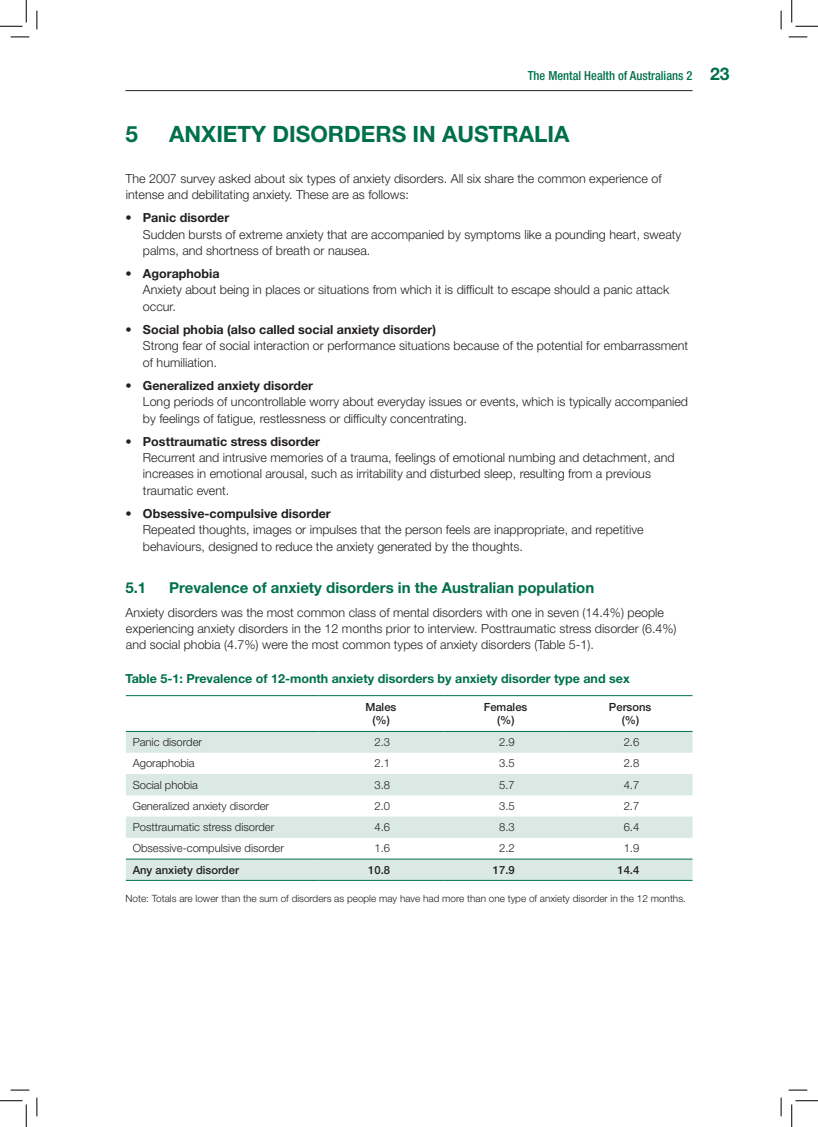
<style>
.page{position:relative;width:818px;height:1127px;background:#fff}
.page>*{position:absolute;margin:0;border:0;box-sizing:border-box;transform-origin:0 0}
.t1{font:700 22.5px "Helvetica Neue LT Std";color:#007049}
.t2{font:700 15px "Helvetica Neue LT Std";color:#007049}
.t3{font:300 12.5px/16.2px "Helvetica Neue LT Std";color:#231f20}
.t4{font:700 12.5px "Helvetica Neue LT Std";color:#007049}
.t5{font:500 condensed 12.5px "Helvetica Neue LT Std";color:#007049}
.t6{font:300 11.25px "Helvetica Neue LT Std";color:#231f20}
.t7{font:500 11.25px/13.8px "Helvetica Neue LT Std";color:#231f20;text-align:center}
.t8{font:300 10px "Helvetica Neue LT Std";color:#231f20}
.s1{font-weight:700;font-stretch:normal;font-size:17.5px}
.s2{font-weight:700}
</style>
<div class="page">
<hr style="left:125px;top:90px;width:567px;height:1px;background:#231f20">
<svg style="left:126px;top:732px;width:566px;height:147px;fill:#dae9e4"></svg>
<hr style="left:126px;top:695px;width:193px;height:1px;background:#007049">
<hr style="left:319px;top:695px;width:124px;height:1px;background:#007049">
<hr style="left:443px;top:695px;width:125px;height:1px;background:#007049">
<hr style="left:568px;top:695px;width:124px;height:1px;background:#007049">
<hr style="left:126px;top:731px;width:193px;height:1px;background:#007049">
<hr style="left:319px;top:731px;width:124px;height:1px;background:#007049">
<hr style="left:443px;top:731px;width:125px;height:1px;background:#007049">
<hr style="left:568px;top:731px;width:124px;height:1px;background:#007049">
<hr style="left:126px;top:858px;width:193px;height:1px;background:#007049">
<hr style="left:319px;top:858px;width:124px;height:1px;background:#007049">
<hr style="left:443px;top:858px;width:125px;height:1px;background:#007049">
<hr style="left:568px;top:858px;width:124px;height:1px;background:#007049">
<hr style="left:126px;top:879px;width:193px;height:1px;background:#007049">
<hr style="left:319px;top:879px;width:124px;height:1px;background:#007049">
<hr style="left:443px;top:879px;width:125px;height:1px;background:#007049">
<hr style="left:568px;top:879px;width:124px;height:1px;background:#007049">
<svg style="left:11px;top:36px;width:18px;height:2px"></svg>
<svg style="left:788px;top:36px;width:19px;height:2px"></svg>
<svg style="left:11px;top:1089px;width:18px;height:1px"></svg>
<svg style="left:788px;top:1089px;width:19px;height:1px"></svg>
<svg style="left:36px;top:11px;width:2px;height:18px"></svg>
<svg style="left:36px;top:1097px;width:2px;height:18px"></svg>
<svg style="left:780px;top:11px;width:2px;height:18px"></svg>
<svg style="left:780px;top:1097px;width:2px;height:18px"></svg>
<svg style="left:0;top:0;width:27px;height:27px"></svg>
<svg style="left:0;top:1100px;width:27px;height:26px"></svg>
<svg style="left:791px;top:0;width:27px;height:27px"></svg>
<svg style="left:791px;top:1100px;width:27px;height:26px"></svg>
<p class="t5" style="left:528px;top:68px;width:203px">The Mental Health of Australians 2 <span class="s1">23</span></p>
<h1 class="t1" style="left:125px;top:120px;width:14px">5</h1>
<h1 class="t1" style="left:169px;top:120px;width:47px">Anxiety</h1>
<h1 class="t1" style="left:273px;top:120px;width:55px">Disorder</h1>
<h1 class="t1" style="left:392px;top:120px;width:112px">s in Australia</h1>
<p class="t3" style="left:125px;top:170px;width:538px">The 2007 survey asked about six types of anxiety disorders. All six share the common experience of intense and debilitating anxiety. These are as follows:</p>
<p class="t3" style="left:143px;top:209px;width:540px;text-indent:-18px">• <span class="s2">Panic disorder<br></span>Sudden bursts of extreme anxiety that are accompanied by symptoms like a pounding heart, sweaty palms, and shortness of breath or nausea.</p>
<p class="t3" style="left:143px;top:265px;width:528px;text-indent:-18px">• <span class="s2">Agoraphobia<br></span>Anxiety about being in places or situations from which it is difficult to escape should a panic attack occur.</p>
<p class="t3" style="left:143px;top:321px;width:547px;text-indent:-18px">• <span class="s2">Social phobia (also called social anxiety disorder)<br></span>Strong fear of social interaction or performance situations because of the potential for embarrassment of humiliation.</p>
<p class="t3" style="left:143px;top:377px;width:547px;text-indent:-18px">• <span class="s2">Generalized anxiety disorder<br></span>Long periods of uncontrollable worry about everyday issues or events, which is typically accompanied by feelings of fatigue, restlessness or difficulty concentrating.</p>
<p class="t3" style="left:143px;top:433px;width:533px;text-indent:-18px">• <span class="s2">Posttraumatic stress disorder<br></span>Recurrent and intrusive memories of a trauma, feelings of emotional numbing and detachment, and increases in emotional arousal, such as irritability and disturbed sleep, resulting from a previous traumatic event.</p>
<p class="t3" style="left:143px;top:505px;width:502px;text-indent:-18px">• <span class="s2">Obsessive-compulsive disorder<br></span>Repeated thoughts, images or impulses that the person feels are inappropriate, and repetitive behaviours, designed to reduce the anxiety generated by the thoughts.</p>
<p class="t2" style="left:125px;top:578px;width:22px">5.1</p>
<p class="t2" style="left:169px;top:578px;width:426px">Prevalence of anxiety disorders in the Australian population</p>
<p class="t3" style="left:125px;top:603px;width:553px">Anxiety disorders was the most common class of mental disorders with one in seven (14.4%) people experiencing anxiety disorders in the 12 months prior to interview. Posttraumatic stress disorder (6.4%) and social phobia (4.7%) were the most common types of anxiety disorders (Table 5-1).</p>
<p class="t4" style="left:125px;top:671px;width:506px">Table 5‑1: Prevalence of 12-month anxiety disorders by anxiety disorder type and sex</p>
<p class="t7" style="left:365px;top:699px;width:33px">Males (%)</p>
<p class="t7" style="left:484px;top:699px;width:45px">Females (%)</p>
<p class="t7" style="left:609px;top:699px;width:44px">Persons (%)</p>
<p class="t6" style="left:133px;top:735px;width:71px">Panic disorder</p>
<p class="t6" style="left:374px;top:735px;width:17px">2.3</p>
<p class="t6" style="left:499px;top:735px;width:17px">2.9</p>
<p class="t6" style="left:624px;top:735px;width:17px">2.6</p>
<p class="t6" style="left:133px;top:756px;width:64px">Agoraphobia</p>
<p class="t6" style="left:374px;top:756px;width:17px">2.1</p>
<p class="t6" style="left:499px;top:756px;width:17px">3.5</p>
<p class="t6" style="left:624px;top:756px;width:17px">2.8</p>
<p class="t6" style="left:133px;top:777px;width:67px">Social phobia</p>
<p class="t6" style="left:374px;top:777px;width:17px">3.8</p>
<p class="t6" style="left:499px;top:777px;width:17px">5.7</p>
<p class="t6" style="left:624px;top:777px;width:17px">4.7</p>
<p class="t6" style="left:133px;top:798px;width:138px">Generalized anxiety disorder</p>
<p class="t6" style="left:374px;top:798px;width:17px">2.0</p>
<p class="t6" style="left:499px;top:798px;width:17px">3.5</p>
<p class="t6" style="left:624px;top:798px;width:17px">2.7</p>
<p class="t6" style="left:133px;top:820px;width:143px">Posttraumatic stress disorder</p>
<p class="t6" style="left:374px;top:820px;width:17px">4.6</p>
<p class="t6" style="left:499px;top:820px;width:17px">8.3</p>
<p class="t6" style="left:624px;top:820px;width:17px">6.4</p>
<p class="t6" style="left:133px;top:841px;width:153px">Obsessive-compulsive disorder</p>
<p class="t6" style="left:374px;top:841px;width:17px">1.6</p>
<p class="t6" style="left:499px;top:841px;width:17px">2.2</p>
<p class="t6" style="left:624px;top:841px;width:17px">1.9</p>
<p class="t7" style="left:133px;top:862px;width:108px">Any anxiety disorder</p>
<p class="t7" style="left:368px;top:862px;width:23px">10.8</p>
<p class="t7" style="left:493px;top:862px;width:23px">17.9</p>
<p class="t7" style="left:617px;top:862px;width:23px">14.4</p>
<p class="t8" style="left:125px;top:892px;width:562px">Note: Totals are lower than the sum of disorders as people may have had more than one type of anxiety disorder in the 12 months.</p>
</div>
